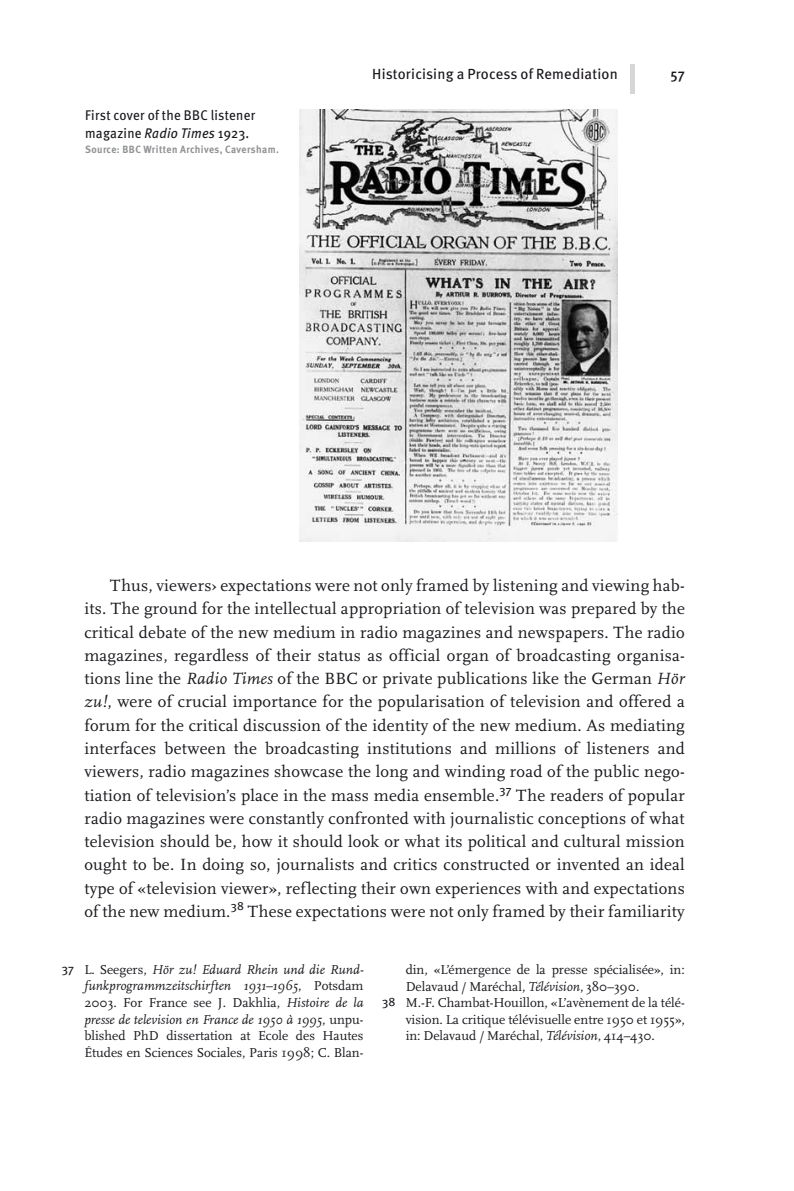
<style>
.page{position:relative;width:794px;height:1191px;background:#fff}
.page>*{position:absolute;margin:0;border:0;box-sizing:border-box;transform-origin:0 0}
.t1{font:16.97px/23.3px "Scala OT";letter-spacing:.015em;color:#1a171c;text-align:justify}
.t2{font:14.7px "Meta";letter-spacing:.015em;color:#1a171c}
.t3{font:500 14.53px "Meta";color:#1a171c}
.t4{font:14px/17.5px "Meta";letter-spacing:.02em;color:#1a171c;scale:.95 1}
.t5{font:13.47px/16.6px "Scala OT";color:#1a171c;text-align:justify}
.t6{font:700 10.5px "Meta";letter-spacing:.045em;color:#929395;scale:.95 1}
.s1{font-style:italic}
.s2{font-family:"Meta";font-size:12.25px}
</style>
<div class="page">
<div style="left:630px;top:65px;width:5px;height:29px;background:#d5d6d7"></div>
<img style="left:300px;top:109px;width:318px;height:432px">
<p class="t4" style="left:85px;top:106px;width:181px">First cover of the BBC listener magazine <span class="s1">Radio Times</span> 1923.</p>
<p class="t6" style="left:85px;top:144px;width:205px">Source: BBC Written Archives, Caversham.</p>
<p class="t2" style="left:372px;top:65px;width:247px">Historicising a Process of Remediation</p>
<p class="t3" style="left:670px;top:65px;width:16px">57</p>
<p class="t1" style="left:84px;top:574px;width:602px;text-indent:26px">Thus, viewers› expectations were not only framed by listening and viewing hab&shy;its. The ground for the intellectual appropriation of television was prepared by the critical debate of the new medium in radio magazines and newspapers. The radio magazines, regardless of their status as official organ of broadcasting organisa&shy;tions line the <span class="s1">Radio Times</span> of the BBC or private publications like the German <span class="s1">Hör zu!</span>, were of crucial importance for the popularisation of television and offered a forum for the critical discussion of the identity of the new medium. As mediating interfaces between the broadcasting institutions and millions of listeners and viewers, radio magazines showcase the long and winding road of the public nego&shy;tiation of television’s place in the mass media ensemble.<sup>37</sup> The readers of popular radio magazines were constantly confronted with journalistic conceptions of what television should be, how it should look or what its political and cultural mission ought to be. In doing so, journalists and critics constructed or invented an ideal type of «television viewer», reflecting their own experiences with and expectations of the new medium.<sup>38</sup> These expectations were not only framed by their familiarity</p>
<p class="t5" style="left:84px;top:961px;width:281px;text-indent:-22px"><span class="s2">37</span> L. Seegers, <span class="s1">Hör zu! Eduard Rhein und die Rund&shy;funkprogrammzeitschirften 1931–1965</span>, Potsdam 2003. For France see J. Dakhlia, <span class="s1">Histoire de la presse de television en France de 1950 à 1995</span>, unpu&shy;blished PhD dissertation at Ecole des Hautes Études en Sciences Sociales, Paris 1998; C. Blan-</p>
<p class="t5" style="left:406px;top:961px;width:280px">din, «L’émergence de la presse spécialisée», in:</p>
<p class="t5" style="left:406px;top:978px;width:235px">Delavaud / Maréchal, <span class="s1">Télévision</span>, 380–390.</p>
<p class="t5" style="left:382px;top:994px;width:304px"><span class="s2">38</span> M.-F. Chambat-Houillon, «L’avènement de la télé-</p>
<p class="t5" style="left:406px;top:1011px;width:281px">vision. La critique télévisuelle entre 1950 et 1955»,</p>
<p class="t5" style="left:406px;top:1028px;width:251px">in: Delavaud / Maréchal, <span class="s1">Télévision</span>, 414–430.</p>
</div>
